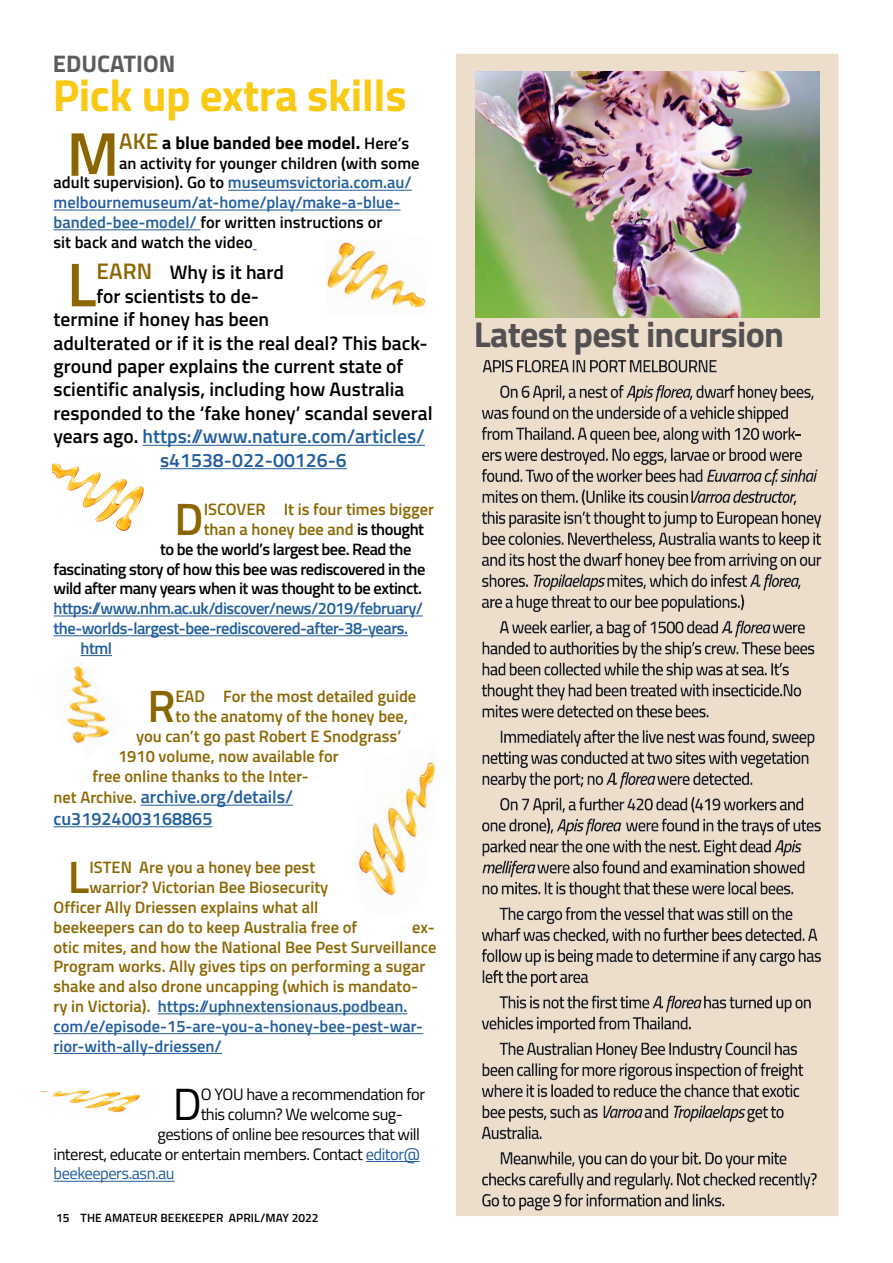
<style>
.page{position:relative;width:893px;height:1263px;background:#fff}
.page>*{position:absolute;margin:0;border:0;box-sizing:border-box;transform-origin:0 0}
.t1{font:600 61.95px "Titillium";color:#8c6600}
.t2{font:600 45.45px "Titillium";color:#8c6600}
.t3{font:45.15px "Titillium";color:#000}
.t4{font:700 45px "Titillium";letter-spacing:-.01em;color:#fac913}
.t5{font:700 36px "Titillium";letter-spacing:-.02em;color:#545153}
.t6{font:700 24px "Titillium";color:#5d5d60}
.t7{font:600 19.5px "Titillium";color:#000}
.t8{font:600 19.5px "Titillium";color:#215e9e}
.t9{font:600 18px/21.6px "Titillium";color:#215e9e}
.t10{font:700 18px "Titillium";color:#000}
.t11{font:600 16.5px/19.8px "Titillium";color:#8c6600}
.t12{font:600 16.5px/19.8px "Titillium";color:#000}
.t13{font:16.5px "Titillium";letter-spacing:-.03em;color:#000}
.t14{font:600 16.5px "Titillium";letter-spacing:-.03em;color:#000}
.t15{font:600 16.5px "Titillium";letter-spacing:-.03em;color:#215e9e}
.t16{font:16.5px "Titillium";letter-spacing:-.03em;color:#215e9e}
.t17{font:600 12px "Titillium";letter-spacing:.01em;color:#000}
.s1{font-weight:600;font-size:22.5px;color:#8c6600}
.s2{font-weight:600;font-size:16.5px}
.s3{color:#215e9e}
.s4{font-size:22.5px;color:#8c6600}
.s5{color:#000}
.s6{font-size:16.5px;color:#8c6600}
</style>
<div class="page">
<hr style="left:228px;top:190px;width:184px;height:1px;background:#215e9e">
<hr style="left:54px;top:210px;width:347px;height:1px;background:#215e9e">
<hr style="left:54px;top:230px;width:146px;height:1px;background:#215e9e">
<hr style="left:143px;top:445px;width:282px;height:1px;background:#215e9e">
<hr style="left:160px;top:468px;width:187px;height:1px;background:#215e9e">
<hr style="left:54px;top:616px;width:369px;height:1px;background:#215e9e">
<hr style="left:54px;top:635px;width:354px;height:1px;background:#215e9e">
<hr style="left:141px;top:805px;width:152px;height:1px;background:#215e9e">
<hr style="left:54px;top:826px;width:158px;height:1px;background:#215e9e">
<hr style="left:158px;top:1013px;width:249px;height:1px;background:#215e9e">
<hr style="left:54px;top:1033px;width:369px;height:1px;background:#215e9e">
<hr style="left:54px;top:1053px;width:168px;height:1px;background:#215e9e">
<hr style="left:366px;top:1161px;width:54px;height:1px;background:#215e9e">
<hr style="left:54px;top:1181px;width:121px;height:1px;background:#215e9e">
<div style="left:442px;top:44px;width:410px;height:1174px;background:#fff;opacity:.36"></div>
<img style="left:65px;top:655px;width:47px;height:89px">
<img style="left:53px;top:463px;width:91px;height:68px">
<img style="left:326px;top:242px;width:100px;height:67px">
<img style="left:358px;top:759px;width:77px;height:139px">
<img style="left:40px;top:1092px;width:101px;height:20px">
<img style="left:475px;top:71px;width:344px;height:246px">
<h3 class="t6" style="left:53px;top:45px;width:124px">EDUCATION</h3>
<h3 class="t4" style="left:53px;top:60px;width:355px">Pick up extra skills</h3>
<h1 class="t1" style="left:67px;top:108px;width:54px">M</h1>
<p class="t10" style="left:119px;top:129px;width:292px"><span class="s1">AKE</span> a blue banded bee model. <span class="s2">Here’s</span></p>
<p class="t12" style="left:54px;top:152px;width:368px;text-indent:66px">an activity for younger children (with some adult supervision). Go to <span class="s3">museumsvictoria.com.au/ melbournemuseum/at-home/play/make-a-blue&shy;banded-bee-model/</span> for written instructions or<br>sit back and watch the video</p>
<h1 class="t1" style="left:67px;top:238px;width:31px">L</h1>
<p class="t7" style="left:96px;top:258px;width:189px"><span class="s4">EARN</span> Why is it hard</p>
<p class="t7" style="left:96px;top:281px;width:164px">for scientists to de-</p>
<p class="t7" style="left:54px;top:305px;width:217px">termine if honey has been</p>
<p class="t7" style="left:54px;top:328px;width:376px">adulterated or if it is the real deal? This back-</p>
<p class="t7" style="left:54px;top:351px;width:351px">ground paper explains the current state of</p>
<p class="t7" style="left:54px;top:375px;width:352px">scientific analysis, including how Australia</p>
<p class="t7" style="left:54px;top:398px;width:381px">responded to the ‘fake honey’ scandal several</p>
<p class="t8" style="left:54px;top:422px;width:373px"><span class="s5">years ago.</span> https://www.nature.com/articles/</p>
<p class="t8" style="left:160px;top:445px;width:188px">s41538-022-00126-6</p>
<h2 class="t2" style="left:175px;top:485px;width:31px">D</h2>
<p class="t11" style="left:204px;top:499px;width:232px">ISCOVER It is four times bigger</p>
<p class="t11" style="left:204px;top:518px;width:222px">than a honey bee and <span class="s5">is thought</span></p>
<p class="t14" style="left:160px;top:537px;width:253px">to be the world’s largest bee. Read the</p>
<p class="t14" style="left:54px;top:556px;width:373px">fascinating story of how this bee was rediscovered in the</p>
<p class="t14" style="left:54px;top:576px;width:370px">wild after many years when it was thought to be extinct.</p>
<p class="t15" style="left:54px;top:596px;width:371px">https://www.nhm.ac.uk/discover/news/2019/february/</p>
<p class="t15" style="left:54px;top:616px;width:356px">the-worlds-largest-bee-rediscovered-after-38-years.</p>
<p class="t15" style="left:81px;top:636px;width:33px">html</p>
<h2 class="t2" style="left:147px;top:672px;width:30px">R</h2>
<p class="t11" style="left:176px;top:686px;width:242px">EAD For the most detailed guide</p>
<p class="t11" style="left:176px;top:706px;width:234px">to the anatomy of the honey bee,</p>
<p class="t11" style="left:136px;top:725px;width:267px">you can’t go past Robert E Snodgrass’</p>
<p class="t11" style="left:118px;top:745px;width:222px">1910 volume, now available for</p>
<p class="t11" style="left:93px;top:765px;width:218px">free online thanks to the Inter-</p>
<p class="t9" style="left:54px;top:785px;width:241px"><span class="s6">net Archive.</span> archive.org/details/ cu31924003168865</p>
<h2 class="t2" style="left:68px;top:843px;width:23px">L</h2>
<p class="t11" style="left:90px;top:857px;width:227px">ISTEN Are you a honey bee pest</p>
<p class="t11" style="left:90px;top:877px;width:240px">warrior? Victorian Bee Biosecurity</p>
<p class="t11" style="left:54px;top:896px;width:266px">Officer Ally Driessen explains what all</p>
<p class="t11" style="left:54px;top:916px;width:305px">beekeepers can do to keep Australia free of</p>
<p class="t11" style="left:54px;top:916px;width:384px;text-indent:358px">ex&shy;otic mites, and how the National Bee Pest Surveillance Program works. Ally gives tips on performing a sugar shake and also drone uncapping (which is mandato-<br>ry in Victoria). <span class="s3">https://uphnextensionaus.podbean. com/e/episode-15-are-you-a-honey-bee-pest-war&shy;rior-with-ally-driessen/</span></p>
<h3 class="t3" style="left:173px;top:1071px;width:31px">D</h3>
<p class="t13" style="left:201px;top:1082px;width:226px">O YOU have a recommendation for</p>
<p class="t13" style="left:201px;top:1102px;width:204px">this column? We welcome sug-</p>
<p class="t13" style="left:157px;top:1122px;width:264px">gestions of online bee resources that will</p>
<p class="t13" style="left:54px;top:1142px;width:368px">interest, educate or entertain members. Contact <span class="s3">editor@</span></p>
<p class="t16" style="left:54px;top:1161px;width:123px">beekeepers.asn.au</p>
<p class="t17" style="left:56px;top:1209px;width:264px">15 THE AMATEUR BEEKEEPER APRIL/MAY 2022</p>
<h3 class="t5" style="left:474px;top:307px;width:312px">Latest pest incursion</h3>
</div>
